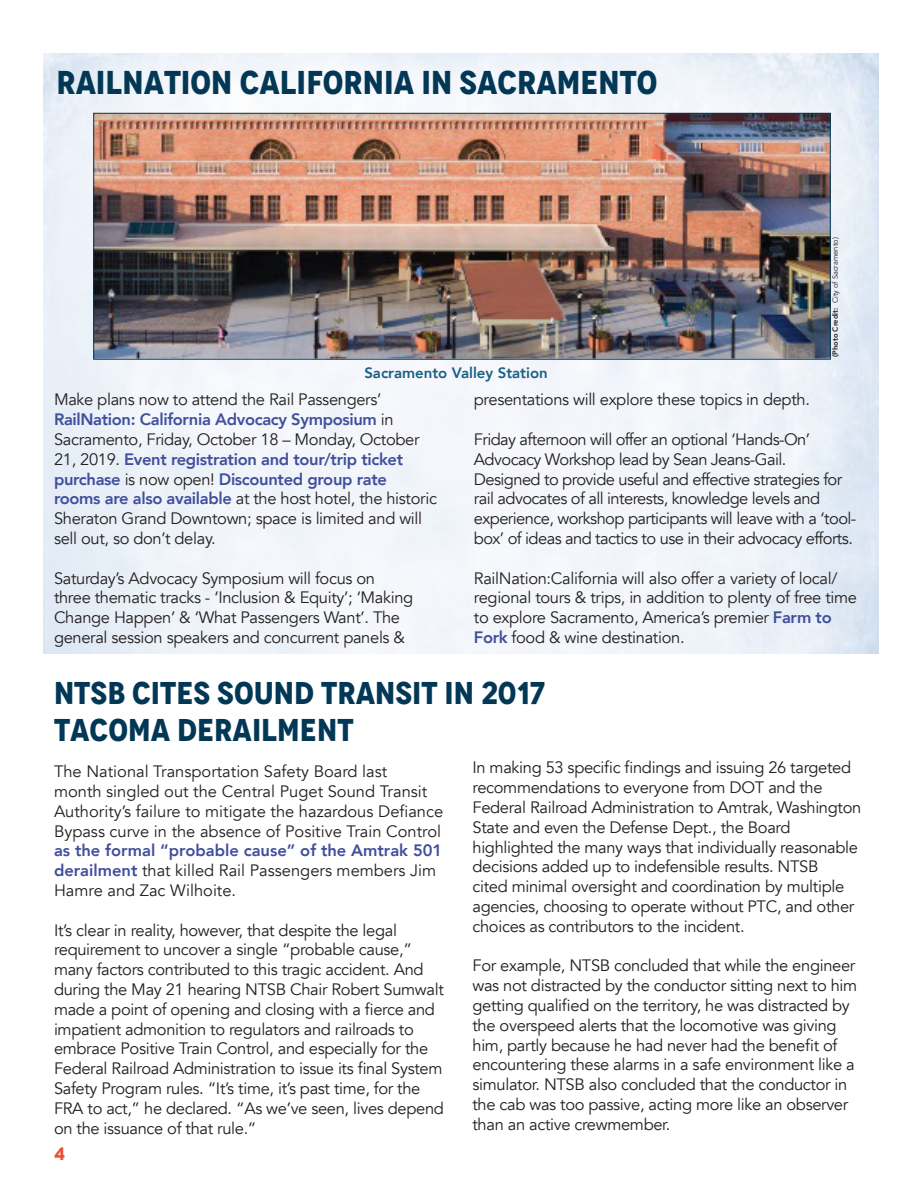
<style>
.page{position:relative;width:918px;height:1188px;background:#fff}
.page>*{position:absolute;margin:0;border:0;box-sizing:border-box;transform-origin:0 0}
.Header_Titles{font:700 condensed 33px "Novecento";color:#023755}
.Header_Titles-2{font:700 condensed 31.5px "Novecento";color:#023755}
.t1{font:700 18px "Novecento";color:#ec5034}
.Body_Copy{font:16.5px/19.8px "Avenir";letter-spacing:-.02em;color:#231f20}
.Body_Copy-2{font:16.5px/19.8px "Avenir";color:#231f20}
.Images_Captions{font:800 15px "Avenir";color:#1b5f85}
.t2{font:7.5px "Avenir";color:#231f20}
.s1{font-weight:800}
.s2{font-weight:800;color:#404f9c}
</style>
<div class="page">
<img style="left:44px;top:54px;width:835px;height:599px">
<img style="left:96px;top:115px;width:732px;height:242px">
<div style="left:94px;top:113px;width:736px;height:246px;border:1px solid #023755"></div>
<h1 class="Header_Titles" style="left:56px;top:62px;width:602px">RAILNATION CALIFORNIA IN SACRAMENTO</h1>
<p class="t2" style="left:831px;top:357px;width:121px;rotate:-90deg"><span class="s1">(Photo Credit:</span> City of Sacramento)</p>
<p class="Images_Captions" style="left:364px;top:361px;width:185px">Sacramento Valley Station</p>
<p class="Body_Copy" style="left:474px;top:390px;width:338px">presentations will explore these topics in depth.</p>
<p class="Body_Copy" style="left:474px;top:430px;width:384px">Friday afternoon will offer an optional ‘Hands-On’ Advocacy Workshop lead by Sean Jeans-Gail.<br>Designed to provide useful and effective strategies for rail advocates of all interests, knowledge levels and experience, workshop participants will leave with a ‘tool&shy;box’ of ideas and tactics to use in their advocacy efforts.</p>
<p class="Body_Copy" style="left:474px;top:568px;width:385px">RailNation:California will also offer a variety of local/ regional tours &amp; trips, in addition to plenty of free time to explore Sacramento, America’s premier <span class="s2">Farm to Fork</span> food &amp; wine destination.</p>
<p class="Body_Copy" style="left:54px;top:390px;width:384px">Make plans now to attend the Rail Passengers’ <span class="s2">RailNation: California Advocacy Symposium</span> in Sacramento, Friday, October 18 – Monday, October 21, 2019. <span class="s2">Event registration and tour/trip ticket purchase</span> is now open! <span class="s2">Discounted group rate rooms are also available</span> at the host hotel, the historic Sheraton Grand Downtown; space is limited and will sell out, so don’t delay.</p>
<p class="Body_Copy" style="left:54px;top:568px;width:361px">Saturday’s Advocacy Symposium will focus on three thematic tracks - ‘Inclusion &amp; Equity’; ‘Making Change Happen’ &amp; ‘What Passengers Want’. The general session speakers and concurrent panels &amp;</p>
<h1 class="Header_Titles-2" style="left:54px;top:673px;width:493px">NTSB CITES SOUND TRANSIT IN 2017</h1>
<h1 class="Header_Titles-2" style="left:54px;top:711px;width:301px">TACOMA DERAILMENT</h1>
<p class="Body_Copy-2" style="left:54px;top:762px;width:391px">The National Transportation Safety Board last<br>month singled out the Central Puget Sound Transit Authority’s failure to mitigate the hazardous Defiance Bypass curve in the absence of Positive Train Control <span class="s2">as the formal “probable cause” of the Amtrak 501 derailment</span> that killed Rail Passengers members Jim Hamre and Zac Wilhoite.</p>
<p class="Body_Copy" style="left:54px;top:920px;width:391px">It’s clear in reality, however, that despite the legal requirement to uncover a single “probable cause,” many factors contributed to this tragic accident. And during the May 21 hearing NTSB Chair Robert Sumwalt made a point of opening and closing with a fierce and impatient admonition to regulators and railroads to embrace Positive Train Control, and especially for the Federal Railroad Administration to issue its final System Safety Program rules. “It’s time, it’s past time, for the FRA to act,” he declared. “As we’ve seen, lives depend on the issuance of that rule.”</p>
<p class="t1" style="left:54px;top:1142px;width:13px">4</p>
<p class="Body_Copy" style="left:472px;top:758px;width:390px">In making 53 specific findings and issuing 26 targeted recommendations to everyone from DOT and the Federal Railroad Administration to Amtrak, Washington State and even the Defense Dept., the Board highlighted the many ways that individually reasonable decisions added up to indefensible results. NTSB<br>cited minimal oversight and coordination by multiple agencies, choosing to operate without PTC, and other choices as contributors to the incident.</p>
<p class="Body_Copy" style="left:472px;top:956px;width:386px">For example, NTSB concluded that while the engineer was not distracted by the conductor sitting next to him getting qualified on the territory, he was distracted by the overspeed alerts that the locomotive was giving him, partly because he had never had the benefit of encountering these alarms in a safe environment like a simulator. NTSB also concluded that the conductor in the cab was too passive, acting more like an observer than an active crewmember.</p>
</div>
